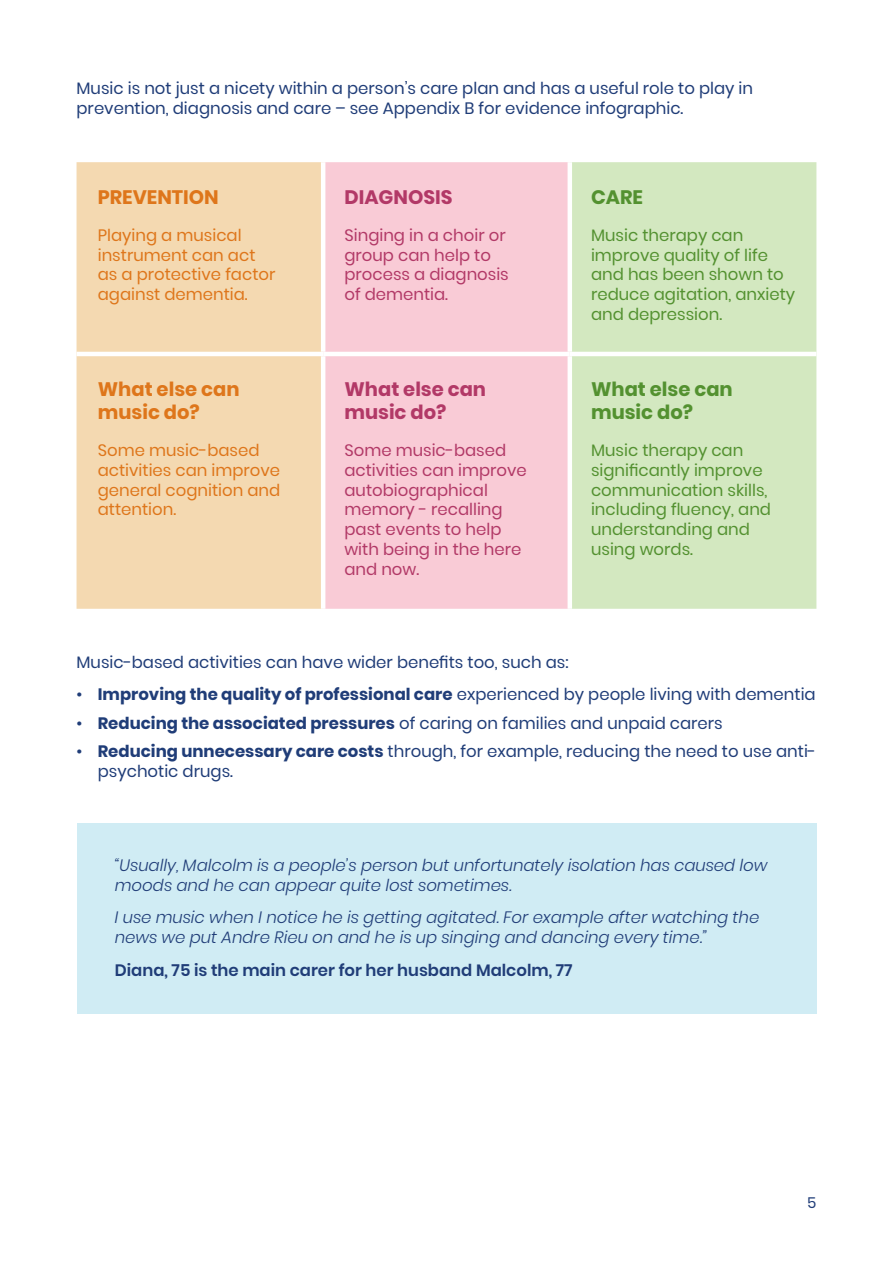
<style>
.page{position:relative;width:893px;height:1263px;background:#fff}
.page>*{position:absolute;margin:0;border:0;box-sizing:border-box;transform-origin:0 0}
.swg_Bod_E{font:700 19.5px/23.4px "Poppins";color:#de761b}
.swg_Bod_E-2{font:700 19.5px/23.4px "Poppins";color:#b23967}
.swg_Bod_E-3{font:700 19.5px/23.4px "Poppins";color:#539130}
.swg_Quote_block{font:italic 300 16.5px/19.8px "Poppins";color:#203d78}
.swg_Bullets{font:16.5px/19.8px "Poppins";color:#203d78}
.swg_Bod_E-4{font:16.5px/19.8px "Poppins";color:#539130}
.swg_Bod_E-5{font:16.5px/19.8px "Poppins";color:#203d78}
.swg_Bod_E-6{font:16.5px/19.8px "Poppins";color:#b23967}
.swg_Bod_E-7{font:16.5px/19.8px "Poppins";color:#de761b}
.swg_Quote_author{font:600 16.5px "Poppins";color:#203d78}
.t1{font:15px "Poppins";color:#203d78}
.s1{font-weight:700}
</style>
<div class="page">
<div style="left:77px;top:162px;width:244px;height:447px;background:#f4d9b1"></div>
<div style="left:325px;top:162px;width:243px;height:447px;background:#f9cbd6"></div>
<div style="left:572px;top:162px;width:244px;height:447px;background:#d3e8c0"></div>
<hr style="left:77px;top:352px;width:246px;height:4px;background:#fff">
<hr style="left:323px;top:352px;width:247px;height:4px;background:#fff">
<hr style="left:570px;top:352px;width:246px;height:4px;background:#fff">
<div style="left:77px;top:824px;width:739px;height:190px;background:#d0ecf4"></div>
<p class="swg_Bod_E-5" style="left:77px;top:78px;width:678px">Music is not just a nicety within a person’s care plan and has a useful role to play in prevention, diagnosis and care – see Appendix B for evidence infographic.</p>
<p class="swg_Bod_E" style="left:98px;top:185px;width:123px">PREVENTION</p>
<p class="swg_Bod_E-7" style="left:98px;top:225px;width:179px">Playing a musical instrument can act as a protective factor against dementia.</p>
<p class="swg_Bod_E" style="left:98px;top:377px;width:143px">What else can music do?</p>
<p class="swg_Bod_E-7" style="left:98px;top:440px;width:184px">Some music-based activities can improve general cognition and attention.</p>
<p class="swg_Bod_E-2" style="left:344px;top:185px;width:110px">DIAGNOSIS</p>
<p class="swg_Bod_E-6" style="left:344px;top:225px;width:166px">Singing in a choir or group can help to process a diagnosis of dementia.</p>
<p class="swg_Bod_E-2" style="left:344px;top:377px;width:143px">What else can music do?</p>
<p class="swg_Bod_E-6" style="left:344px;top:440px;width:184px">Some music-based activities can improve autobiographical memory - recalling past events to help with being in the here and now.</p>
<p class="swg_Bod_E-3" style="left:591px;top:185px;width:53px">CARE</p>
<p class="swg_Bod_E-4" style="left:591px;top:225px;width:206px">Music therapy can improve quality of life and has been shown to reduce agitation, anxiety and depression.</p>
<p class="swg_Bod_E-3" style="left:591px;top:377px;width:143px">What else can music do?</p>
<p class="swg_Bod_E-4" style="left:591px;top:440px;width:181px">Music therapy can significantly improve communication skills, including fluency, and understanding and using words.</p>
<p class="swg_Bod_E-5" style="left:77px;top:652px;width:493px">Music-based activities can have wider benefits too, such as:</p>
<p class="swg_Bullets" style="left:77px;top:685px;width:741px">• <span class="s1">Improving the quality of professional care</span> experienced by people living with dementia</p>
<p class="swg_Bullets" style="left:77px;top:713px;width:648px">• <span class="s1">Reducing the associated pressures</span> of caring on families and unpaid carers</p>
<p class="swg_Bullets" style="left:98px;top:741px;width:720px;text-indent:-21px">• <span class="s1">Reducing unnecessary care costs</span> through, for example, reducing the need to use anti&shy;psychotic drugs.</p>
<p class="swg_Quote_block" style="left:115px;top:855px;width:654px">“Usually, Malcolm is a people’s person but unfortunately isolation has caused low moods and he can appear quite lost sometimes.</p>
<p class="swg_Quote_block" style="left:115px;top:908px;width:646px">I use music when I notice he is getting agitated. For example after watching the news we put Andre Rieu on and he is up singing and dancing every time.”</p>
<p class="swg_Quote_author" style="left:115px;top:960px;width:459px">Diana, 75 is the main carer for her husband Malcolm, 77</p>
<p class="t1" style="left:807px;top:1194px;width:11px">5</p>
</div>
